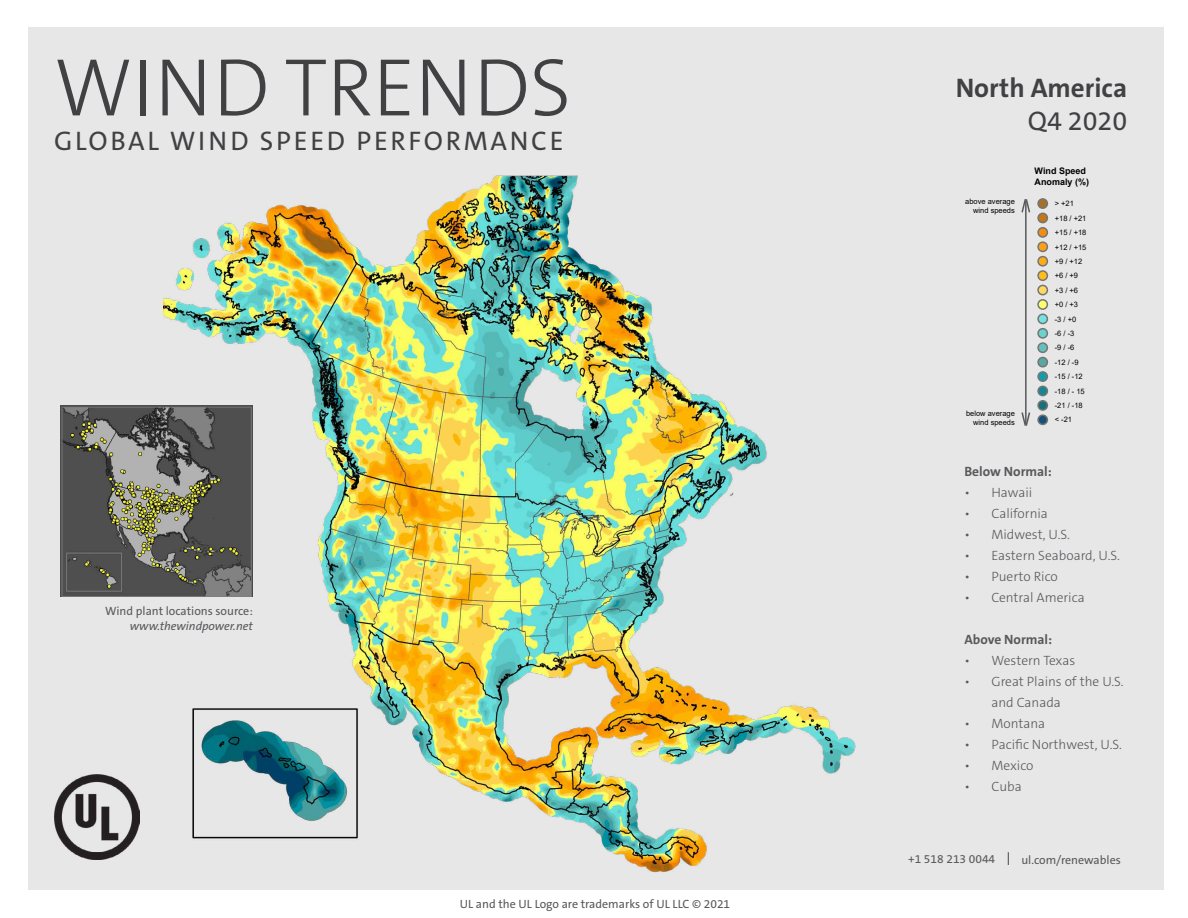
<style>
.page{position:relative;width:1188px;height:918px;background:#fff}
.page>*{position:absolute;margin:0;border:0;box-sizing:border-box;transform-origin:0 0}
.t1{font:300 82.5px "The Sans C5";letter-spacing:-.005em;color:#414042}
.t2{font:27px "The Sans C5";letter-spacing:.1em;color:#414042}
.t3{font:700 27px "The Sans C5";color:#414042}
.t4{font:300 13.5px/21px "The Sans C5";color:#58595b}
.t5{font:700 13.5px "The Sans C5";color:#58595b}
.t6{font:12px "The Sans C5";color:#58595b}
.t7{font:italic 12px "The Sans C5";color:#58595b}
.t8{font:700 9px/10.8px "Arial";color:#000}
.t9{font:7.5px/14.4px "Arial";color:#000;text-align:right}
</style>
<div class="page">
<div style="left:28px;top:28px;width:1135px;height:862px;background:#e7e7e8"></div>
<img style="left:164px;top:176px;width:691px;height:697px">
<img style="left:54px;top:774px;width:85px;height:86px">
<svg style="left:1008px;top:852px;width:1px;height:13px"></svg>
<div style="left:1038px;top:199px;width:9px;height:9px;background:#a67028;border-radius:50%"></div>
<div style="left:1037px;top:198px;width:11px;height:11px;border:2px solid #747675;border-radius:50%"></div>
<div style="left:1038px;top:213px;width:9px;height:10px;background:#c57617;border-radius:50%"></div>
<div style="left:1037px;top:213px;width:11px;height:10px;border:2px solid #747675;border-radius:50%"></div>
<div style="left:1038px;top:228px;width:9px;height:9px;background:#f08d16;border-radius:50%"></div>
<div style="left:1037px;top:227px;width:11px;height:11px;border:2px solid #747675;border-radius:50%"></div>
<div style="left:1038px;top:242px;width:9px;height:9px;background:#ff9f17;border-radius:50%"></div>
<div style="left:1037px;top:241px;width:11px;height:11px;border:2px solid #747675;border-radius:50%"></div>
<div style="left:1038px;top:257px;width:9px;height:9px;background:#ffab17;border-radius:50%"></div>
<div style="left:1037px;top:256px;width:11px;height:11px;border:2px solid #747675;border-radius:50%"></div>
<div style="left:1038px;top:271px;width:9px;height:9px;background:#febd17;border-radius:50%"></div>
<div style="left:1037px;top:270px;width:11px;height:11px;border:2px solid #747675;border-radius:50%"></div>
<div style="left:1038px;top:285px;width:9px;height:10px;background:#ffd861;border-radius:50%"></div>
<div style="left:1037px;top:285px;width:11px;height:10px;border:2px solid #747675;border-radius:50%"></div>
<div style="left:1038px;top:300px;width:9px;height:9px;background:#fffe6e;border-radius:50%"></div>
<div style="left:1037px;top:299px;width:11px;height:11px;border:2px solid #747675;border-radius:50%"></div>
<div style="left:1038px;top:314px;width:9px;height:10px;background:#74e2df;border-radius:50%"></div>
<div style="left:1037px;top:313px;width:11px;height:11px;border:2px solid #747675;border-radius:50%"></div>
<div style="left:1038px;top:329px;width:9px;height:9px;background:#6bd2ce;border-radius:50%"></div>
<div style="left:1037px;top:328px;width:11px;height:11px;border:2px solid #747675;border-radius:50%"></div>
<div style="left:1038px;top:343px;width:9px;height:9px;background:#64c0bd;border-radius:50%"></div>
<div style="left:1037px;top:342px;width:11px;height:11px;border:2px solid #747675;border-radius:50%"></div>
<div style="left:1038px;top:357px;width:9px;height:10px;background:#58a7a4;border-radius:50%"></div>
<div style="left:1037px;top:357px;width:11px;height:11px;border:2px solid #747675;border-radius:50%"></div>
<div style="left:1038px;top:372px;width:9px;height:9px;background:#179baa;border-radius:50%"></div>
<div style="left:1037px;top:371px;width:11px;height:11px;border:2px solid #747675;border-radius:50%"></div>
<div style="left:1038px;top:386px;width:9px;height:10px;background:#178592;border-radius:50%"></div>
<div style="left:1037px;top:386px;width:11px;height:10px;border:2px solid #747675;border-radius:50%"></div>
<div style="left:1038px;top:401px;width:9px;height:9px;background:#176f79;border-radius:50%"></div>
<div style="left:1037px;top:400px;width:11px;height:11px;border:2px solid #747675;border-radius:50%"></div>
<div style="left:1038px;top:415px;width:9px;height:9px;background:#175176;border-radius:50%"></div>
<div style="left:1037px;top:414px;width:11px;height:11px;border:2px solid #747675;border-radius:50%"></div>
<hr style="left:1025px;top:201px;width:2px;height:223px;background:#58595b">
<svg style="left:1021px;top:199px;width:10px;height:15px"></svg>
<svg style="left:1021px;top:411px;width:9px;height:15px"></svg>
<img style="left:61px;top:405px;width:192px;height:192px">
<h1 class="t1" style="left:54px;top:35px;width:519px">WIND TRENDS</h1>
<h2 class="t2" style="left:54px;top:124px;width:511px">GLOBAL WIND SPEED PERFORMANCE</h2>
<p class="t6" style="left:105px;top:603px;width:149px">Wind plant locations source:</p>
<p class="t7" style="left:130px;top:618px;width:125px">www.thewindpower.net</p>
<p class="t6" style="left:460px;top:896px;width:272px">UL and the UL Logo are trademarks of UL LLC © 2021</p>
<h2 class="t3" style="left:956px;top:71px;width:173px">North America</h2>
<h2 class="t2" style="left:1028px;top:103px;width:101px">Q4 2020</h2>
<p class="t9" style="left:965px;top:197px;width:51px;line-height:9px">above average wind speeds</p>
<p class="t9" style="left:966px;top:409px;width:50px;line-height:9px">below average wind speeds</p>
<p class="t8" style="left:1035px;top:166px;width:56px">Wind Speed<br>Anomaly (%)</p>
<p class="t9" style="left:1055px;top:197px;width:33px;text-align:left">&gt; +21 +18 / +21 +15 / +18 +12 / +15 +9 / +12 +6 / +9 +3 / +6 +0 / +3 -3 / +0<br>-6 / -3<br>-9 / -6 -12 / -9 -15 / -12 -18 / - 15 -21 / -18 &lt; -21</p>
<p class="t5" style="left:964px;top:463px;width:89px">Below Normal:</p>
<p class="t4" style="left:964px;top:482px;width:69px">• Hawaii</p>
<p class="t4" style="left:964px;top:503px;width:85px">• California</p>
<p class="t4" style="left:964px;top:524px;width:107px">• Midwest, U.S.</p>
<p class="t4" style="left:964px;top:545px;width:157px">• Eastern Seaboard, U.S.</p>
<p class="t4" style="left:964px;top:566px;width:95px">• Puerto Rico</p>
<p class="t4" style="left:964px;top:587px;width:122px">• Central America</p>
<p class="t5" style="left:964px;top:631px;width:89px">Above Normal:</p>
<p class="t4" style="left:964px;top:650px;width:112px">• Western Texas</p>
<p class="t4" style="left:991px;top:671px;width:134px;text-indent:-27px">• Great Plains of the U.S. and Canada</p>
<p class="t4" style="left:964px;top:713px;width:82px">• Montana</p>
<p class="t4" style="left:964px;top:734px;width:159px">• Pacific Northwest, U.S.</p>
<p class="t4" style="left:964px;top:755px;width:71px">• Mexico</p>
<p class="t4" style="left:964px;top:776px;width:59px">• Cuba</p>
<p class="t6" style="left:908px;top:851px;width:89px">+1 518 213 0044</p>
<p class="t6" style="left:1021px;top:852px;width:101px">ul.com/renewables</p>
</div>
